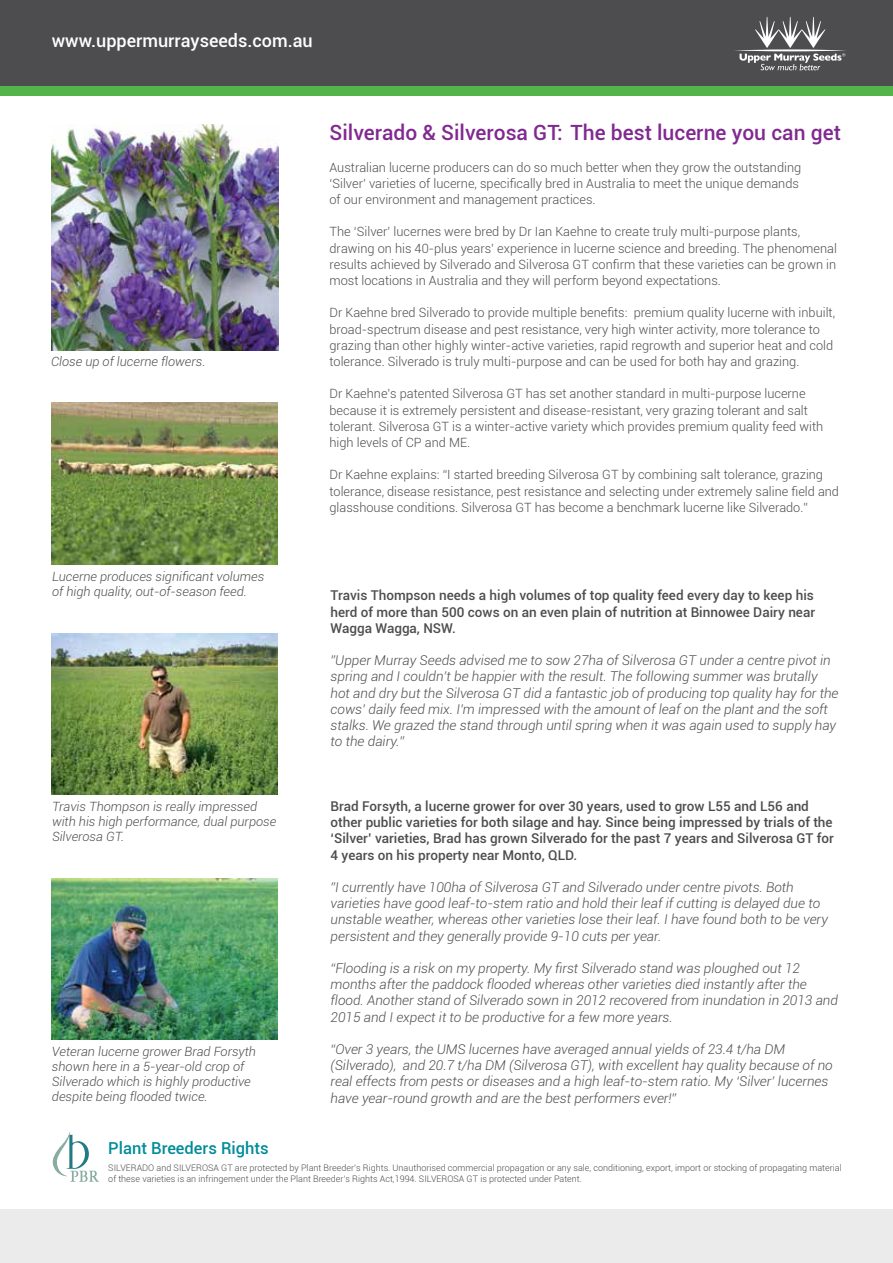
<style>
.page{position:relative;width:893px;height:1263px;background:#fff}
.page>*{position:absolute;margin:0;border:0;box-sizing:border-box;transform-origin:0 0}
.t1{font:500 21px "Roboto";color:#812990}
.t2{font:500 18px "Roboto";color:#fff}
.t3{font:500 16.5px "Roboto";color:#008c99}
.t4{font:italic 300 13.5px/16.2px "Roboto";color:#4d4d4f}
.t5{font:500 13.5px/16.2px "Roboto";color:#4d4d4f;text-align:justify}
.t6{font:300 12.75px/16.2px "Roboto";color:#4d4d4f}
.t7{font:italic 300 12.75px/15px "Roboto";color:#4d4d4f}
.t8{font:300 9px/10.8px "Roboto";color:#4d4d4f}
</style>
<div class="page">
<div style="left:0;top:1209px;width:893px;height:54px;background:#ebebec"></div>
<div style="left:0;top:81px;width:893px;height:15px;background:#53b44c"></div>
<div style="left:0;top:0;width:893px;height:85px;background:#4d4d4f"></div>
<img style="left:52px;top:125px;width:227px;height:225px">
<img style="left:52px;top:403px;width:225px;height:161px">
<img style="left:52px;top:878px;width:225px;height:161px">
<img style="left:52px;top:633px;width:225px;height:161px">
<svg style="left:53px;top:1132px;width:46px;height:50px"></svg>
<svg style="left:739px;top:17px;width:106px;height:53px"></svg>
<h2 class="t2" style="left:52px;top:28px;width:262px">www.uppermurrayseeds.com.au</h2>
<p class="t7" style="left:51px;top:353px;width:156px">Close up of lucerne flowers.</p>
<p class="t7" style="left:52px;top:568px;width:214px">Lucerne produces significant volumes of high quality, out-of-season feed.</p>
<h1 class="t1" style="left:330px;top:118px;width:513px">Silverado &amp; Silverosa GT: The best lucerne you can get</h1>
<p class="t6" style="left:330px;top:159px;width:473px">Australian lucerne producers can do so much better when they grow the outstanding ‘Silver’ varieties of lucerne, specifically bred in Australia to meet the unique demands of our environment and management practices.</p>
<p class="t6" style="left:330px;top:223px;width:509px">The ‘Silver’ lucernes were bred by Dr Ian Kaehne to create truly multi-purpose plants, drawing on his 40-plus years’ experience in lucerne science and breeding. The phenomenal results achieved by Silverado and Silverosa GT confirm that these varieties can be grown in most locations in Australia and they will perform beyond expectations.</p>
<p class="t6" style="left:330px;top:304px;width:507px">Dr Kaehne bred Silverado to provide multiple benefits: premium quality lucerne with inbuilt, broad-spectrum disease and pest resistance, very high winter activity, more tolerance to grazing than other highly winter-active varieties, rapid regrowth and superior heat and cold tolerance. Silverado is truly multi-purpose and can be used for both hay and grazing.</p>
<p class="t6" style="left:330px;top:385px;width:495px">Dr Kaehne’s patented Silverosa GT has set another standard in multi-purpose lucerne because it is extremely persistent and disease-resistant, very grazing tolerant and salt tolerant. Silverosa GT is a winter-active variety which provides premium quality feed with high levels of CP and ME.</p>
<p class="t6" style="left:330px;top:466px;width:511px">Dr Kaehne explains: “I started breeding Silverosa GT by combining salt tolerance, grazing tolerance, disease resistance, pest resistance and selecting under extremely saline field and glasshouse conditions. Silverosa GT has become a benchmark lucerne like Silverado.”</p>
<p class="t5" style="left:331px;top:587px;width:486px">Travis Thompson needs a high volumes of top quality feed every day to keep his herd of more than 500 cows on an even plain of nutrition at Binnowee Dairy near Wagga Wagga, NSW.</p>
<p class="t4" style="left:331px;top:652px;width:509px">”Upper Murray Seeds advised me to sow 27ha of Silverosa GT under a centre pivot in spring and I couldn’t be happier with the result. The following summer was brutally hot and dry but the Silverosa GT did a fantastic job of producing top quality hay for the cows’ daily feed mix. I’m impressed with the amount of leaf on the plant and the soft stalks. We grazed the stand through until spring when it was again used to supply hay to the dairy.”</p>
<p class="t5" style="left:331px;top:797px;width:505px;text-align:left">Brad Forsyth, a lucerne grower for over 30 years, used to grow L55 and L56 and other public varieties for both silage and hay. Since being impressed by trials of the ‘Silver’ varieties, Brad has grown Silverado for the past 7 years and Silverosa GT for 4 years on his property near Monto, QLD.</p>
<p class="t4" style="left:331px;top:879px;width:499px">”I currently have 100ha of Silverosa GT and Silverado under centre pivots. Both varieties have good leaf-to-stem ratio and hold their leaf if cutting is delayed due to unstable weather, whereas other varieties lose their leaf. I have found both to be very persistent and they generally provide 9-10 cuts per year.</p>
<p class="t4" style="left:331px;top:960px;width:509px">“Flooding is a risk on my property. My first Silverado stand was ploughed out 12 months after the paddock flooded whereas other varieties died instantly after the flood. Another stand of Silverado sown in 2012 recovered from inundation in 2013 and 2015 and I expect it to be productive for a few more years.</p>
<p class="t4" style="left:331px;top:1041px;width:504px">“Over 3 years, the UMS lucernes have averaged annual yields of 23.4 t/ha DM (Silverado), and 20.7 t/ha DM (Silverosa GT), with excellent hay quality because of no real effects from pests or diseases and a high leaf-to-stem ratio. My ‘Silver’ lucernes have year-round growth and are the best performers ever!”</p>
<p class="t7" style="left:52px;top:798px;width:226px">Travis Thompson is really impressed with his high performance, dual purpose<br>Silverosa GT.</p>
<p class="t7" style="left:52px;top:1044px;width:206px">Veteran lucerne grower Brad Forsyth shown here in a 5-year-old crop of Silverado which is highly productive despite being flooded twice.</p>
<p class="t3" style="left:108px;top:1136px;width:162px">Plant Breeders Rights</p>
<p class="t8" style="left:108px;top:1162px;width:735px">SILVERADO and SILVEROSA GT are protected by Plant Breeder’s Rights. Unauthorised commercial propagation or any sale, conditioning, export, import or stocking of propagating material of these varieties is an infringement under the Plant Breeder’s Rights Act,1994. SILVEROSA GT is protected under Patent.</p>
</div>
